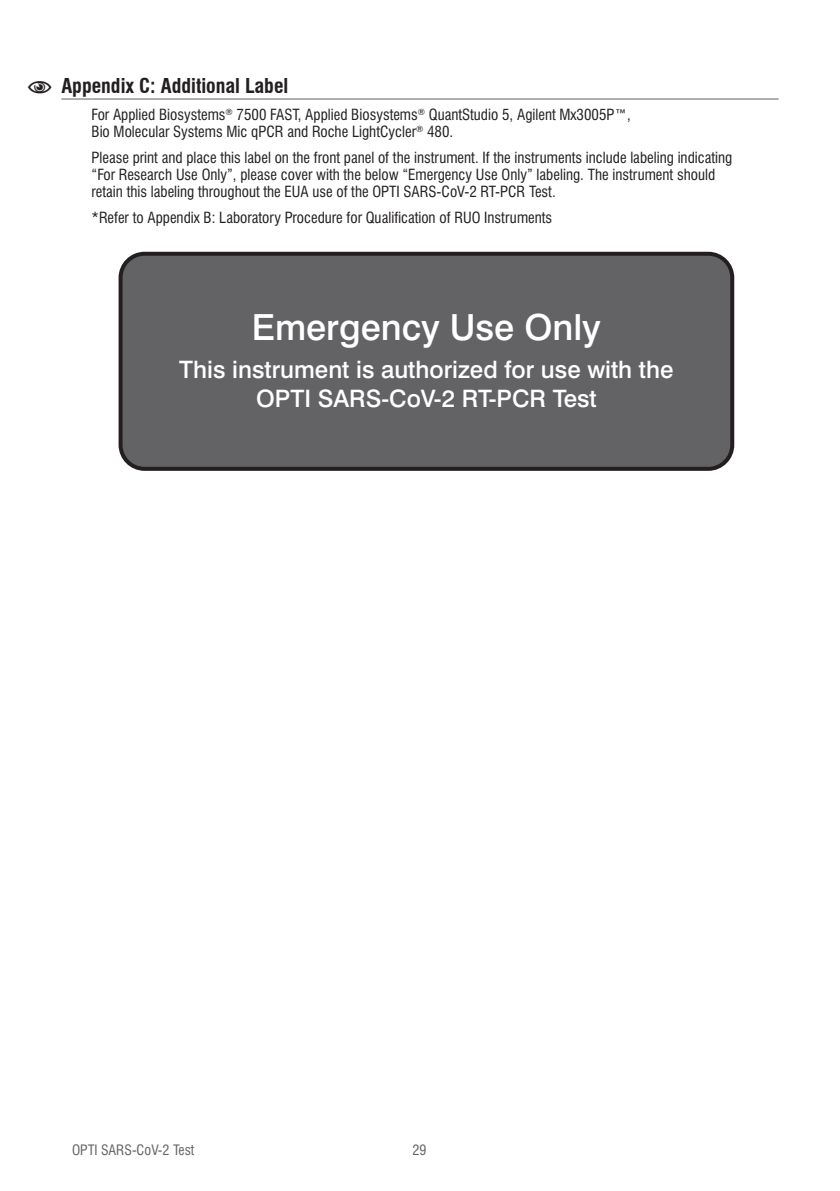
<style>
.page{position:relative;width:840px;height:1191px;background:#fff}
.page>*{position:absolute;margin:0;border:0;box-sizing:border-box;transform-origin:0 0}
.Copyright{font:500 36px "Swiss 721 BT";color:#fff}
.Copyright-2{font:500 24px/28.8px "Swiss 721 BT";color:#fff;text-align:center}
.Body_Text{font:700 condensed 20px "Swiss 721 BT";color:#231f20}
.Body_Text-2{font:condensed 15px/17px "Swiss 721 BT";color:#231f20}
.t1{font:condensed 14px "Swiss 721 BT";color:#636366}
</style>
<div class="page">
<hr style="left:61px;top:98px;width:30px;height:2px;background:#939598">
<hr style="left:91px;top:98px;width:687px;height:2px;background:#939598">
<div style="left:120px;top:254px;width:611px;height:215px;background:#636366;border-radius:24px"></div>
<div style="left:118px;top:252px;width:615px;height:219px;border:4px solid #231f20;border-radius:24px"></div>
<p class="Body_Text" style="left:61px;top:73px;width:228px">Appendix C: Additional Label</p>
<p class="Body_Text-2" style="left:91px;top:106px;width:540px">For Applied Biosystems<sup>®</sup> 7500 FAST, Applied Biosystems<sup>®</sup> QuantStudio 5, Agilent Mx3005P™,<br>Bio Molecular Systems Mic qPCR and Roche LightCycler<sup>®</sup> 480.</p>
<p class="Body_Text-2" style="left:91px;top:149px;width:642px">Please print and place this label on the front panel of the instrument. If the instruments include labeling indicating “For Research Use Only”, please cover with the below “Emergency Use Only” labeling. The instrument should retain this labeling throughout the EUA use of the OPTI SARS-CoV-2 RT-PCR Test.</p>
<p class="Body_Text-2" style="left:91px;top:209px;width:462px">*Refer to Appendix B: Laboratory Procedure for Qualification of RUO Instruments</p>
<p class="Copyright" style="left:252px;top:306px;width:350px">Emergency Use Only</p>
<p class="Copyright-2" style="left:179px;top:355px;width:495px">This instrument is authorized for use with the<br>OPTI SARS-CoV-2 RT-PCR Test</p>
<p class="t1" style="left:72px;top:1141px;width:124px">OPTI SARS-CoV-2 Test</p>
<p class="t1" style="left:412px;top:1141px;width:15px">29</p>
</div>
